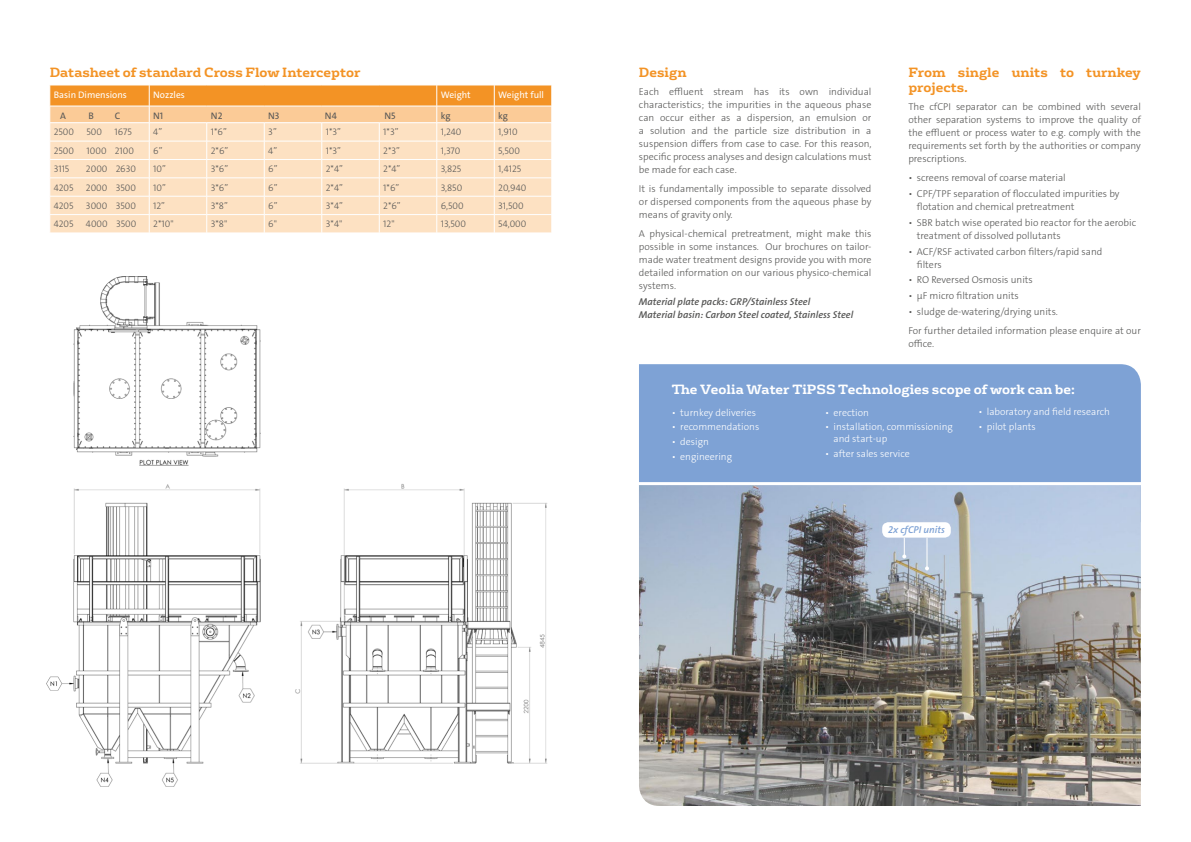
<style>
.page{position:relative;width:1191px;height:842px;background:#fff}
.page>*{position:absolute;margin:0;border:0;box-sizing:border-box;transform-origin:0 0}
.t1{font:700 13px/15px "FS Rufus";color:#f39325}
.t2{font:700 13px "FS Rufus";color:#fff}
.t3{font:10px/13px "The Sans Veolia W3 Lig";color:#575756;text-align:justify}
.t4{font:10px/12px "The Sans Veolia W3 Lig";color:#fff}
.t5{font:10px/13px "The Sans Veolia W6 Se Bld It";color:#575756}
.t6{font:10px "The Sans Veolia W6 Se Bld It";color:#7ea2d5}
.t7{font:9.5px "The Sans Veolia W3 Lig";color:#575756}
.t8{font:9.5px "The Sans Veolia W5 Pla";color:#fff}
.t9{font:9.5px "The Sans Veolia W5 Pla";color:#575756}
</style>
<div class="page">
<svg style="left:50px;top:85px;width:502px;height:148px;background:#fbd6ac"></svg>
<img style="left:46px;top:276px;width:501px;height:511px">
<div style="left:639px;top:364px;width:501px;height:118px;background:#7ea2d5"></div>
<img style="left:639px;top:485px;width:501px;height:321px">
<div style="left:882px;top:522px;width:68px;height:16px;background:#fff;border-radius:6px"></div>
<svg style="left:902px;top:538px;width:4px;height:20px"></svg>
<hr style="left:926px;top:538px;width:1px;height:30px;background:#fff">
<svg style="left:925px;top:566px;width:4px;height:4px"></svg>
<h1 class="t1" style="left:50px;top:63px;width:312px">Datasheet of standard Cross Flow Interceptor</h1>
<h1 class="t1" style="left:639px;top:63px;width:49px">Design</h1>
<p class="t3" style="left:639px;top:86px;width:234px">Each effluent stream has its own individual characteristics; the impurities in the aqueous phase can occur either as a dispersion, an emulsion or a solution and the particle size distribution in a suspension differs from case to case. For this reason, specific process analyses and design calculations must be made for each case.</p>
<p class="t3" style="left:639px;top:182px;width:234px">It is fundamentally impossible to separate dissolved or dispersed components from the aqueous phase by means of gravity only.</p>
<p class="t3" style="left:639px;top:227px;width:234px">A physical-chemical pretreatment, might make this possible in some instances. Our brochures on tailor&shy;made water treatment designs provide you with more detailed information on our various physico-chemical systems.</p>
<p class="t5" style="left:639px;top:295px;width:216px">Material plate packs: GRP/Stainless Steel<br>Material basin: Carbon Steel coated, Stainless Steel</p>
<h1 class="t1" style="left:908px;top:63px;width:234px">From single units to turnkey projects.</h1>
<p class="t3" style="left:908px;top:101px;width:234px">The cfCPI separator can be combined with several other separation systems to improve the quality of the effluent or process water to e.g. comply with the requirements set forth by the authorities or company prescriptions.</p>
<p class="t3" style="left:908px;top:171px;width:159px">• screens removal of coarse material</p>
<p class="t3" style="left:917px;top:187px;width:204px;text-indent:-8px">• CPF/TPF separation of flocculated impurities by flotation and chemical pretreatment</p>
<p class="t3" style="left:917px;top:216px;width:221px;text-indent:-8px">• SBR batch wise operated bio reactor for the aerobic treatment of dissolved pollutants</p>
<p class="t3" style="left:917px;top:245px;width:187px;text-indent:-8px">• ACF/RSF activated carbon filters/rapid sand filters</p>
<p class="t3" style="left:908px;top:274px;width:126px">• RO Reversed Osmosis units</p>
<p class="t3" style="left:908px;top:289px;width:112px">• µF micro filtration units</p>
<p class="t3" style="left:908px;top:302px;width:234px;line-height:18.7px">• sludge de-watering/drying units.<br>For further detailed information please enquire at our</p>
<p class="t3" style="left:908px;top:337px;width:27px">office.</p>
<h1 class="t2" style="left:672px;top:378px;width:405px">The Veolia Water TiPSS Technologies scope of work can be:</h1>
<p class="t4" style="left:672px;top:406px;width:86px">• turnkey deliveries</p>
<p class="t4" style="left:672px;top:421px;width:89px">• recommendations</p>
<p class="t4" style="left:672px;top:436px;width:39px">• design</p>
<p class="t4" style="left:672px;top:451px;width:62px">• engineering</p>
<p class="t8" style="left:54px;top:88px;width:75px">Basin Dimensions</p>
<p class="t8" style="left:153px;top:88px;width:33px">Nozzles</p>
<p class="t8" style="left:441px;top:88px;width:32px">Weight</p>
<p class="t8" style="left:498px;top:88px;width:47px">Weight full</p>
<p class="t9" style="left:60px;top:109px;width:7px">A</p>
<p class="t9" style="left:89px;top:109px;width:7px">B</p>
<p class="t9" style="left:115px;top:109px;width:7px">C</p>
<p class="t9" style="left:153px;top:109px;width:12px">N1</p>
<p class="t9" style="left:211px;top:109px;width:13px">N2</p>
<p class="t9" style="left:268px;top:109px;width:13px">N3</p>
<p class="t9" style="left:325px;top:109px;width:13px">N4</p>
<p class="t9" style="left:384px;top:109px;width:13px">N5</p>
<p class="t9" style="left:441px;top:109px;width:11px">kg</p>
<p class="t9" style="left:498px;top:109px;width:11px">kg</p>
<p class="t7" style="left:54px;top:126px;width:22px">2500</p>
<p class="t7" style="left:87px;top:126px;width:17px">500</p>
<p class="t7" style="left:114px;top:126px;width:19px">1675</p>
<p class="t7" style="left:153px;top:126px;width:10px">4”</p>
<p class="t7" style="left:211px;top:126px;width:18px">1*6”</p>
<p class="t7" style="left:268px;top:126px;width:10px">3”</p>
<p class="t7" style="left:326px;top:126px;width:17px">1*3”</p>
<p class="t7" style="left:383px;top:126px;width:17px">1*3”</p>
<p class="t7" style="left:441px;top:126px;width:22px">1,240</p>
<p class="t7" style="left:498px;top:126px;width:21px">1,910</p>
<p class="t7" style="left:54px;top:144px;width:22px">2500</p>
<p class="t7" style="left:87px;top:144px;width:49px">1000 2100</p>
<p class="t7" style="left:153px;top:144px;width:11px">6”</p>
<p class="t7" style="left:211px;top:144px;width:19px">2*6”</p>
<p class="t7" style="left:268px;top:144px;width:10px">4”</p>
<p class="t7" style="left:326px;top:144px;width:17px">1*3”</p>
<p class="t7" style="left:383px;top:144px;width:18px">2*3”</p>
<p class="t7" style="left:441px;top:144px;width:21px">1,370</p>
<p class="t7" style="left:498px;top:144px;width:23px">5,500</p>
<p class="t7" style="left:54px;top:163px;width:17px">3115</p>
<p class="t7" style="left:86px;top:163px;width:51px">2000 2630</p>
<p class="t7" style="left:153px;top:163px;width:14px">10”</p>
<p class="t7" style="left:211px;top:163px;width:19px">3*6”</p>
<p class="t7" style="left:268px;top:163px;width:11px">6”</p>
<p class="t7" style="left:326px;top:163px;width:19px">2*4”</p>
<p class="t7" style="left:383px;top:163px;width:19px">2*4”</p>
<p class="t7" style="left:441px;top:163px;width:22px">3,825</p>
<p class="t7" style="left:498px;top:163px;width:24px">1,4125</p>
<p class="t7" style="left:54px;top:181px;width:21px">4205</p>
<p class="t7" style="left:86px;top:181px;width:52px">2000 3500</p>
<p class="t7" style="left:153px;top:181px;width:14px">10”</p>
<p class="t7" style="left:211px;top:181px;width:19px">3*6”</p>
<p class="t7" style="left:268px;top:181px;width:11px">6”</p>
<p class="t7" style="left:326px;top:181px;width:19px">2*4”</p>
<p class="t7" style="left:383px;top:181px;width:18px">1*6”</p>
<p class="t7" style="left:441px;top:181px;width:23px">3,850</p>
<p class="t7" style="left:498px;top:181px;width:30px">20,940</p>
<p class="t7" style="left:54px;top:200px;width:21px">4205</p>
<p class="t7" style="left:86px;top:200px;width:52px">3000 3500</p>
<p class="t7" style="left:153px;top:200px;width:13px">12”</p>
<p class="t7" style="left:211px;top:200px;width:19px">3*8”</p>
<p class="t7" style="left:268px;top:200px;width:11px">6”</p>
<p class="t7" style="left:326px;top:200px;width:19px">3*4”</p>
<p class="t7" style="left:383px;top:200px;width:19px">2*6”</p>
<p class="t7" style="left:441px;top:200px;width:24px">6,500</p>
<p class="t7" style="left:498px;top:200px;width:27px">31,500</p>
<p class="t7" style="left:54px;top:218px;width:21px">4205</p>
<p class="t7" style="left:86px;top:218px;width:52px">4000 3500</p>
<p class="t7" style="left:153px;top:218px;width:22px">2*10"</p>
<p class="t7" style="left:211px;top:218px;width:18px">3*8"</p>
<p class="t7" style="left:268px;top:218px;width:10px">6"</p>
<p class="t7" style="left:326px;top:218px;width:18px">3*4"</p>
<p class="t7" style="left:383px;top:218px;width:13px">12"</p>
<p class="t7" style="left:441px;top:218px;width:27px">13,500</p>
<p class="t7" style="left:498px;top:218px;width:30px">54,000</p>
<p class="t4" style="left:978px;top:406px;width:133px">• laboratory and field research</p>
<p class="t4" style="left:978px;top:421px;width:59px">• pilot plants</p>
<p class="t4" style="left:825px;top:406px;width:45px">• erection</p>
<p class="t4" style="left:833px;top:421px;width:121px;text-indent:-8px">• installation, commissioning and start-up</p>
<p class="t4" style="left:825px;top:448px;width:86px">• after sales service</p>
<p class="t6" style="left:888px;top:523px;width:58px">2x cfCPI units</p>
</div>
